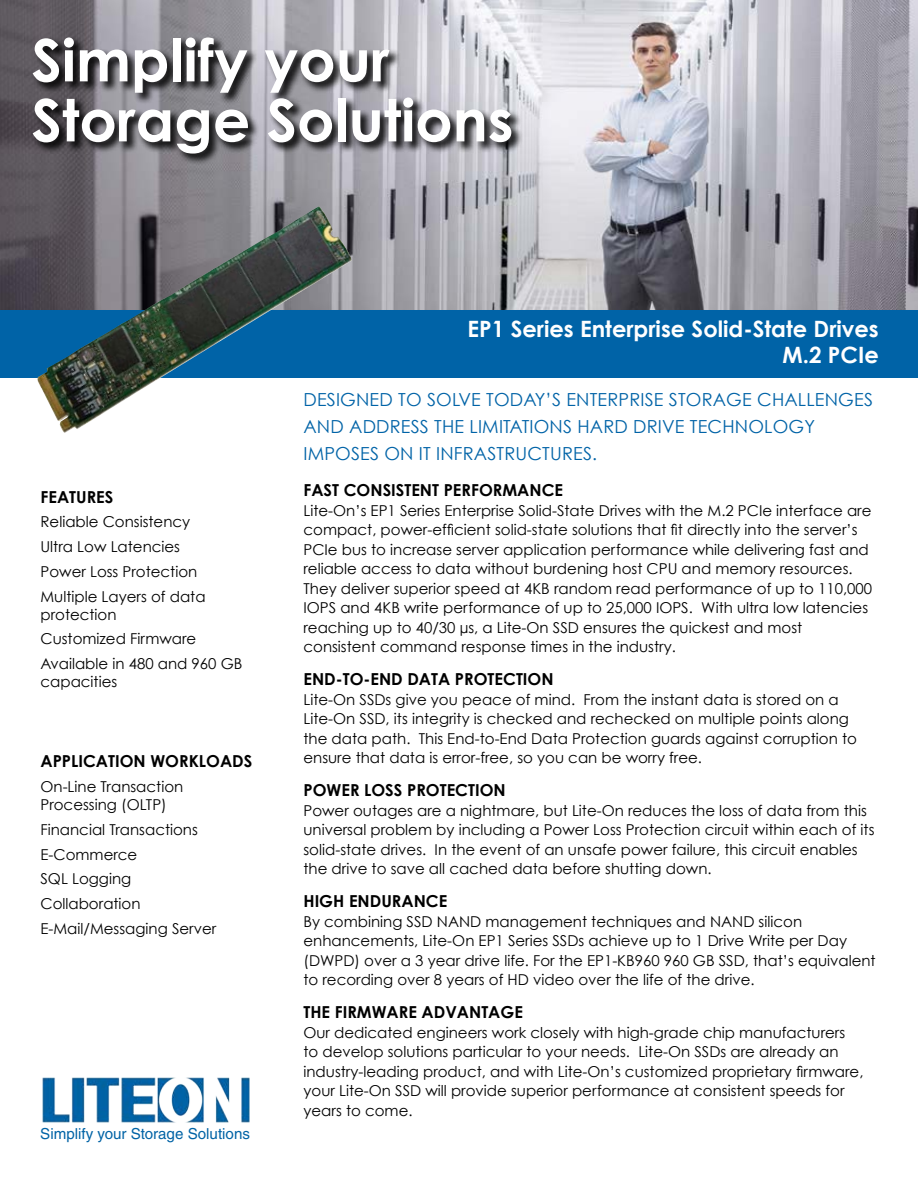
<style>
.page{position:relative;width:918px;height:1188px;background:#fff}
.page>*{position:absolute;margin:0;border:0;box-sizing:border-box;transform-origin:0 0}
.t1{font:700 58.5px/60px "Century Gothic";color:#fff}
.t2{font:700 22.5px/25.5px "Century Gothic";color:#fff;text-align:right}
.t3{font:18px/27px "Century Gothic";letter-spacing:.01em;color:#0063a7}
.t4{font:700 16.5px "Century Gothic";color:#000}
.t5{font:15.15px "Helvetica LT Std";color:#0063a6}
.t6{font:15px/19.5px "Century Gothic";color:#000}
</style>
<div class="page">
<div style="left:0;top:310px;width:918px;height:68px;background:#0063a7"></div>
<img style="left:0;top:0;width:918px;height:310px">
<img style="left:36px;top:206px;width:316px;height:227px">
<img style="left:42px;top:1077px;width:208px;height:46px">
<div style="left:32px;top:36px;width:491px;height:130px;background:#000;opacity:.83"></div>
<h1 class="t1" style="left:32px;top:29px;width:484px">Simplify your<br>Storage Solutions</h1>
<h2 class="t2" style="left:468px;top:316px;width:413px">EP1 Series Enterprise Solid-State Drives<br>M.2 PCIe</h2>
<p class="t4" style="left:40px;top:486px;width:74px">FEATURES</p>
<p class="t6" style="left:40px;top:509px;width:167px;line-height:24.8px">Reliable Consistency<br>Ultra Low Latencies<br>Power Loss Protection<br>Multiple Layers of data</p>
<p class="t6" style="left:40px;top:602px;width:203px;line-height:24.8px">protection<br>Customized Firmware<br>Available in 480 and 960 GB</p>
<p class="t6" style="left:40px;top:672px;width:78px">capacities</p>
<p class="t4" style="left:40px;top:751px;width:213px">APPLICATION WORKLOADS</p>
<p class="t6" style="left:40px;top:777px;width:144px;line-height:18px">On-Line Transaction<br>Processing (OLTP)</p>
<p class="t6" style="left:40px;top:817px;width:177px;line-height:24.8px">Financial Transactions<br>E-Commerce<br>SQL Logging<br>Collaboration<br>E-Mail/Messaging Server</p>
<p class="t5" style="left:40px;top:1125px;width:211px">Simplify your Storage Solutions</p>
<p class="t3" style="left:303px;top:386px;width:571px">DESIGNED TO SOLVE TODAY’S ENTERPRISE STORAGE CHALLENGES<br>AND ADDRESS THE LIMITATIONS HARD DRIVE TECHNOLOGY<br>IMPOSES ON IT INFRASTRUCTURES.</p>
<p class="t4" style="left:303px;top:480px;width:261px">FAST CONSISTENT PERFORMANCE</p>
<p class="t6" style="left:303px;top:500px;width:570px">Lite-On’s EP1 Series Enterprise Solid-State Drives with the M.2 PCIe interface are compact, power-efficient solid-state solutions that fit directly into the server’s PCIe bus to increase server application performance while delivering fast and reliable access to data without burdening host CPU and memory resources.<br>They deliver superior speed at 4KB random read performance of up to 110,000<br>IOPS and 4KB write performance of up to 25,000 IOPS. With ultra low latencies reaching up to 40/30 μs, a Lite-On SSD ensures the quickest and most consistent command response times in the industry.</p>
<p class="t4" style="left:303px;top:669px;width:252px">END-TO-END DATA PROTECTION</p>
<p class="t6" style="left:303px;top:689px;width:555px">Lite-On SSDs give you peace of mind. From the instant data is stored on a Lite-On SSD, its integrity is checked and rechecked on multiple points along the data path. This End-to-End Data Protection guards against corruption to ensure that data is error-free, so you can be worry free.</p>
<p class="t4" style="left:303px;top:780px;width:204px">POWER LOSS PROTECTION</p>
<p class="t6" style="left:303px;top:800px;width:573px">Power outages are a nightmare, but Lite-On reduces the loss of data from this universal problem by including a Power Loss Protection circuit within each of its solid-state drives. In the event of an unsafe power failure, this circuit enables the drive to save all cached data before shutting down.</p>
<p class="t4" style="left:303px;top:891px;width:145px">HIGH ENDURANCE</p>
<p class="t6" style="left:303px;top:911px;width:574px">By combining SSD NAND management techniques and NAND silicon enhancements, Lite-On EP1 Series SSDs achieve up to 1 Drive Write per Day (DWPD) over a 3 year drive life. For the EP1-KB960 960 GB SSD, that’s equivalent to recording over 8 years of HD video over the life of the drive.</p>
<p class="t4" style="left:303px;top:1002px;width:221px">THE FIRMWARE ADVANTAGE</p>
<p class="t6" style="left:303px;top:1022px;width:562px">Our dedicated engineers work closely with high-grade chip manufacturers to develop solutions particular to your needs. Lite-On SSDs are already an industry-leading product, and with Lite-On’s customized proprietary firmware, your Lite-On SSD will provide superior performance at consistent speeds for years to come.</p>
</div>
